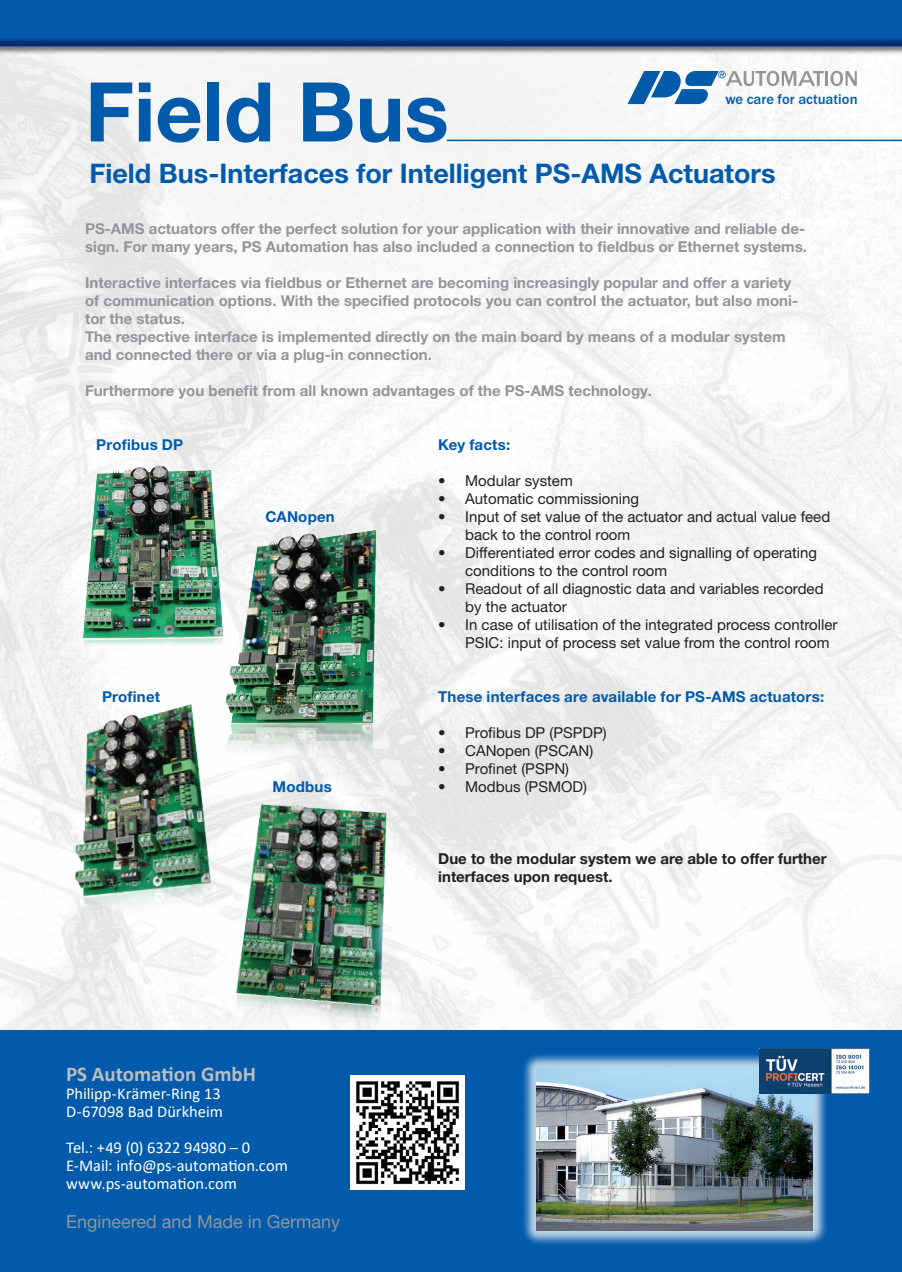
<style>
.page{position:relative;width:902px;height:1272px;background:#fff}
.page>*{position:absolute;margin:0;border:0;box-sizing:border-box;transform-origin:0 0}
.t1{font:700 82.5px "Helvetica Neue LT Pro";color:#015aaa}
.t2{font:700 27px "Helvetica Neue LT Pro";color:#015aaa}
.t3{font:700 21px "Calibri";letter-spacing:-.005em;color:#bcbdc0}
.t4{font:18px "Helvetica Neue LT Pro";color:#939598}
.t5{font:16.5px/18px "Calibri";letter-spacing:-.005em;color:#fff}
.t6{font:700 15px/18px "Helvetica Neue LT Pro";color:#939598}
.t7{font:15px/18px "Helvetica Neue LT Pro";color:#231f20}
.t8{font:700 15px "Helvetica Neue LT Pro";letter-spacing:.015em;color:#015aaa}
.t9{font:700 15px/18px "Helvetica Neue LT Pro";color:#231f20}
.t10{font:500 14.7px "Franklin Gothic";color:#015aaa}
</style>
<div class="page">
<div style="left:0;top:0;width:901px;height:54px;background:#231f20;opacity:.6"></div>
<img style="left:0;top:0;width:901px;height:47px">
<svg style="left:627px;top:71px;width:229px;height:33px"></svg>
<div style="left:0;top:1030px;width:901px;height:241px;background:#015aaa"></div>
<img style="left:77px;top:462px;width:153px;height:186px">
<div style="left:521px;top:1051px;width:307px;height:195px;background:#fff;opacity:.75"></div>
<img style="left:537px;top:1067px;width:275px;height:163px">
<img style="left:759px;top:1048px;width:110px;height:45px">
<img style="left:350px;top:1075px;width:114px;height:114px">
<hr style="left:446px;top:140px;width:455px;height:1px;background:#015aaa">
<img style="left:219px;top:524px;width:169px;height:236px">
<img style="left:43px;top:692px;width:191px;height:250px">
<img style="left:210px;top:778px;width:221px;height:252px">
<h1 class="t1" style="left:85px;top:60px;width:365px">Field Bus</h1>
<h2 class="t2" style="left:89px;top:156px;width:687px">Field Bus-Interfaces for Intelligent PS-AMS Actuators</h2>
<p class="t10" style="left:725px;top:90px;width:134px">we care for actuation</p>
<p class="t6" style="left:85px;top:219px;width:723px">PS-AMS actuators offer the perfect solution for your application with their innovative and reliable de&shy;sign. For many years, PS Automation has also included a connection to fieldbus or Ethernet systems.</p>
<p class="t6" style="left:85px;top:273px;width:714px">Interactive interfaces via fieldbus or Ethernet are becoming increasingly popular and offer a variety of communication options. With the specified protocols you can control the actuator, but also moni&shy;tor the status.<br>The respective interface is implemented directly on the main board by means of a modular system and connected there or via a plug-in connection.</p>
<p class="t6" style="left:85px;top:381px;width:568px">Furthermore you benefit from all known advantages of the PS-AMS technology.</p>
<p class="t8" style="left:96px;top:435px;width:88px">Profibus DP</p>
<p class="t8" style="left:102px;top:687px;width:59px">Profinet</p>
<p class="t8" style="left:265px;top:507px;width:71px">CANopen</p>
<p class="t8" style="left:272px;top:777px;width:61px">Modbus</p>
<h3 class="t3" style="left:66px;top:1058px;width:191px">PS Automation GmbH</h3>
<p class="t5" style="left:66px;top:1083px;width:158px">Philipp-Krämer-Ring 13<br>D-67098 Bad Dürkheim</p>
<p class="t5" style="left:66px;top:1137px;width:223px">Tel.: +49 (0) 6322 94980 – 0<br>E-Mail: info@ps-automation.com www.ps-automation.com</p>
<p class="t4" style="left:66px;top:1210px;width:276px">Engineered and Made in Germany</p>
<p class="t8" style="left:438px;top:435px;width:73px">Key facts:</p>
<p class="t7" style="left:438px;top:471px;width:136px">• Modular system</p>
<p class="t7" style="left:438px;top:489px;width:202px">• Automatic commissioning</p>
<p class="t7" style="left:465px;top:507px;width:366px;text-indent:-27px">• Input of set value of the actuator and actual value feed back to the control room</p>
<p class="t7" style="left:465px;top:543px;width:353px;text-indent:-27px">• Differentiated error codes and signalling of operating conditions to the control room</p>
<p class="t7" style="left:465px;top:579px;width:360px;text-indent:-27px">• Readout of all diagnostic data and variables recorded by the actuator</p>
<p class="t7" style="left:465px;top:615px;width:373px;text-indent:-27px">• In case of utilisation of the integrated process controller<br>PSIC: input of process set value from the control room</p>
<p class="t8" style="left:438px;top:687px;width:387px">These interfaces are available for PS-AMS actuators:</p>
<p class="t7" style="left:438px;top:723px;width:170px">• Profibus DP (PSPDP)</p>
<p class="t7" style="left:438px;top:741px;width:157px">• CANopen (PSCAN)</p>
<p class="t7" style="left:438px;top:759px;width:132px">• Profinet (PSPN)</p>
<p class="t7" style="left:438px;top:777px;width:150px">• Modbus (PSMOD)</p>
<p class="t9" style="left:438px;top:849px;width:390px">Due to the modular system we are able to offer further interfaces upon request.</p>
</div>
